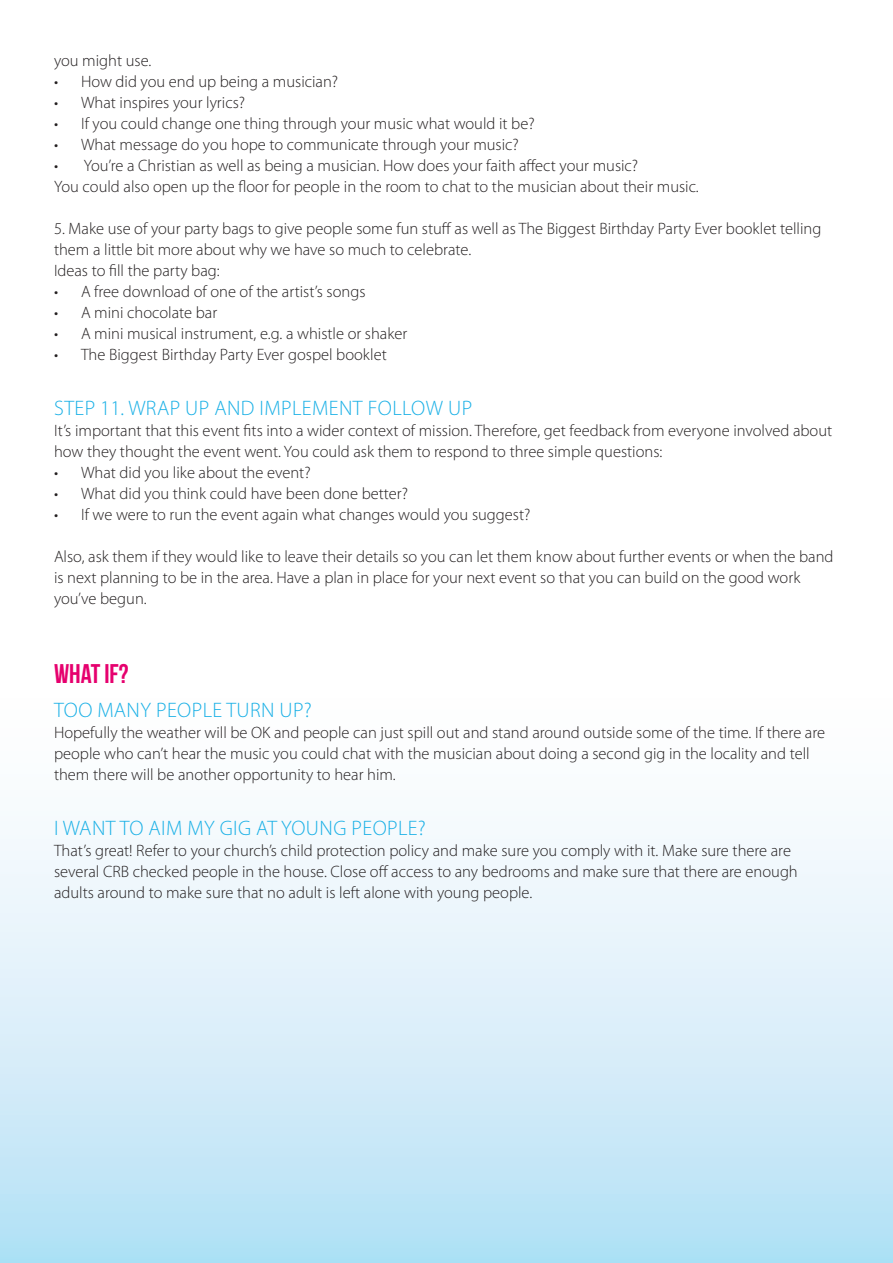
<style>
.page{position:relative;width:893px;height:1263px;background:#fff}
.page>*{position:absolute;margin:0;border:0;box-sizing:border-box;transform-origin:0 0}
.Heading{font:27px "Bebas Neue";color:#e6006e}
.Subheading{font:300 21px "Myriad Pro";letter-spacing:.02em;color:#1ab0e6}
.Body{font:300 16.5px/21px "Myriad Pro";color:#231f20}
</style>
<div class="page">
<div style="left:0;top:683px;width:893px;height:580px;background:linear-gradient(to bottom,#fff,#b7e1f6)"></div>
<p class="Body" style="left:54px;top:50px;width:99px">you might use.</p>
<p class="Body" style="left:54px;top:71px;width:286px">• How did you end up being a musician?</p>
<p class="Body" style="left:54px;top:92px;width:193px">• What inspires your lyrics?</p>
<p class="Body" style="left:54px;top:113px;width:482px">• If you could change one thing through your music what would it be?</p>
<p class="Body" style="left:54px;top:134px;width:466px">• What message do you hope to communicate through your music?</p>
<p class="Body" style="left:54px;top:155px;width:586px">• You’re a Christian as well as being a musician. How does your faith affect your music?</p>
<p class="Body" style="left:54px;top:176px;width:646px">You could also open up the floor for people in the room to chat to the musician about their music.</p>
<p class="Body" style="left:54px;top:218px;width:769px">5. Make use of your party bags to give people some fun stuff as well as The Biggest Birthday Party Ever booklet telling them a little bit more about why we have so much to celebrate.</p>
<p class="Body" style="left:54px;top:260px;width:167px">Ideas to fill the party bag:</p>
<p class="Body" style="left:54px;top:281px;width:313px">• A free download of one of the artist’s songs</p>
<p class="Body" style="left:54px;top:302px;width:165px">• A mini chocolate bar</p>
<p class="Body" style="left:54px;top:323px;width:355px">• A mini musical instrument, e.g. a whistle or shaker</p>
<p class="Body" style="left:54px;top:344px;width:334px">• The Biggest Birthday Party Ever gospel booklet</p>
<p class="Subheading" style="left:54px;top:395px;width:419px">STEP 11. WRAP UP AND IMPLEMENT FOLLOW UP</p>
<p class="Body" style="left:54px;top:420px;width:780px">It’s important that this event fits into a wider context of mission. Therefore, get feedback from everyone involved about how they thought the event went. You could ask them to respond to three simple questions:</p>
<p class="Body" style="left:54px;top:462px;width:258px">• What did you like about the event?</p>
<p class="Body" style="left:54px;top:483px;width:356px">• What did you think could have been done better?</p>
<p class="Body" style="left:54px;top:504px;width:478px">• If we were to run the event again what changes would you suggest?</p>
<p class="Body" style="left:54px;top:546px;width:781px">Also, ask them if they would like to leave their details so you can let them know about further events or when the band is next planning to be in the area. Have a plan in place for your next event so that you can build on the good work you’ve begun.</p>
<p class="Heading" style="left:54px;top:659px;width:76px">What If?</p>
<p class="Subheading" style="left:54px;top:697px;width:259px">TOO MANY PEOPLE TURN UP?</p>
<p class="Body" style="left:54px;top:722px;width:773px">Hopefully the weather will be OK and people can just spill out and stand around outside some of the time. If there are people who can’t hear the music you could chat with the musician about doing a second gig in the locality and tell them there will be another opportunity to hear him.</p>
<p class="Subheading" style="left:54px;top:815px;width:373px">I WANT TO AIM MY GIG AT YOUNG PEOPLE?</p>
<p class="Body" style="left:54px;top:839px;width:745px">That’s great! Refer to your church’s child protection policy and make sure you comply with it. Make sure there are several CRB checked people in the house. Close off access to any bedrooms and make sure that there are enough adults around to make sure that no adult is left alone with young people.</p>
</div>
